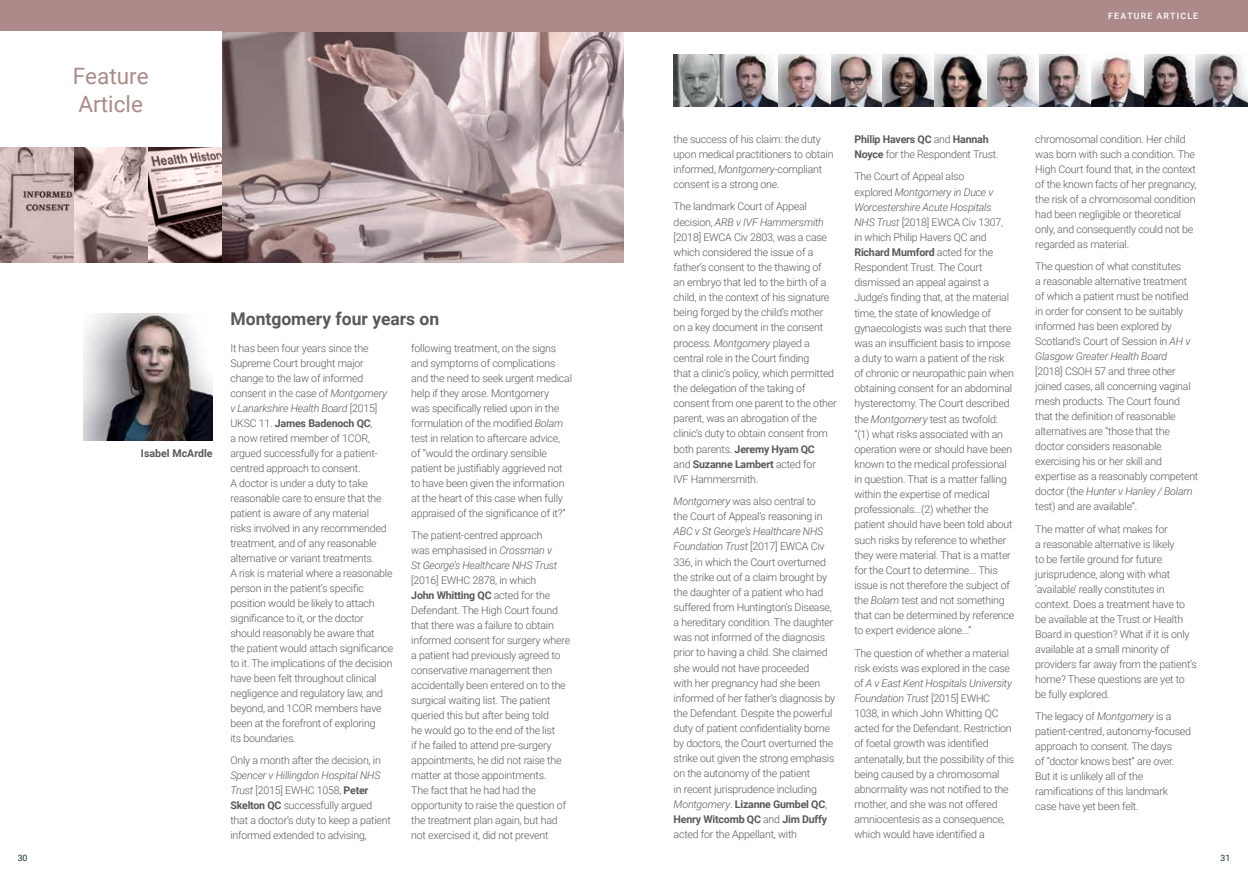
<style>
.page{position:relative;width:1248px;height:886px;background:#fff}
.page>*{position:absolute;margin:0;border:0;box-sizing:border-box;transform-origin:0 0}
.t1{font:22.5px/27.5px "Roboto";color:#ab8a89}
.t2{font:700 17.5px "Roboto";color:#58595b}
.t3{font:300 10.62px/15px "Roboto";letter-spacing:-.02em;color:#58595b}
.t4{font:700 10.62px/15.1px "Roboto";letter-spacing:-.02em;color:#58595b}
.t5{font:700 10.62px "Roboto";color:#58595b}
.t6{font:500 8.75px "Roboto";letter-spacing:.135em;color:#fff}
.t7{font:8.75px "Roboto";color:#0f351e}
.s1{font-style:italic}
.s2{font-weight:700}
.s3{font-weight:300}
</style>
<div class="page">
<div style="left:0;top:0;width:1247px;height:32px;background:#ab8a89"></div>
<svg style="left:222px;top:32px;width:402px;height:230px;background:#ac999a"></svg>
<img style="left:83px;top:314px;width:130px;height:127px">
<svg style="left:0;top:147px;width:222px;height:115px;background:#b8a19f"></svg>
<img style="left:673px;top:55px;width:574px;height:52px">
<h1 class="t1" style="left:73px;top:62px;width:77px">Feature<br>Article</h1>
<p class="t5" style="left:141px;top:446px;width:73px">Isabel McArdle</p>
<h2 class="t2" style="left:230px;top:306px;width:210px">Montgomery four years on</h2>
<p class="t3" style="left:230px;top:340px;width:164px">It has been four years since the<br>Supreme Court brought major change to the law of informed consent in the case of <span class="s1">Montgomery v Lanarkshire Health Board</span> [2015]<br>UKSC 11. <span class="s2">James Badenoch QC</span>,<br>a now retired member of 1COR, argued successfully for a patient&shy;centred approach to consent.<br>A doctor is under a duty to take reasonable care to ensure that the patient is aware of any material<br>risks involved in any recommended treatment, and of any reasonable alternative or variant treatments.<br>A risk is material where a reasonable person in the patient’s specific position would be likely to attach significance to it, or the doctor should reasonably be aware that<br>the patient would attach significance to it. The implications of the decision have been felt throughout clinical negligence and regulatory law, and beyond, and 1COR members have been at the forefront of exploring<br>its boundaries.</p>
<p class="t3" style="left:230px;top:752px;width:152px">Only a month after the decision, in</p>
<p class="t3" style="left:230px;top:767px;width:162px"><span class="s1">Spencer v Hillingdon Hospital NHS<br>Trust</span> [2015] EWHC 1058, <span class="s2">Peter<br>Skelton QC</span> successfully argued that a doctor’s duty to keep a patient informed extended to advising,</p>
<p class="t3" style="left:411px;top:340px;width:162px">following treatment, on the signs and symptoms of complications and the need to seek urgent medical help if they arose. Montgomery<br>was specifically relied upon in the formulation of the modified <span class="s1">Bolam </span>test in relation to aftercare advice, of “would the ordinary sensible patient be justifiably aggrieved not to have been given the information at the heart of this case when fully appraised of the significance of it?”</p>
<p class="t3" style="left:411px;top:527px;width:147px">The patient-centred approach was emphasised in <span class="s1">Crossman v<br>St George’s Healthcare NHS Trust</span></p>
<p class="t3" style="left:411px;top:572px;width:160px">[2016] EWHC 2878, in which<br><span class="s2">John Whitting QC</span> acted for the<br>Defendant. The High Court found that there was a failure to obtain informed consent for surgery where a patient had previously agreed to conservative management then accidentally been entered on to the surgical waiting list. The patient queried this but after being told<br>he would go to the end of the list<br>if he failed to attend pre-surgery appointments, he did not raise the matter at those appointments.<br>The fact that he had had the opportunity to raise the question of the treatment plan again, but had not exercised it, did not prevent</p>
<p class="t6" style="left:1108px;top:10px;width:91px">FEATURE ARTICLE</p>
<p class="t3" style="left:673px;top:131px;width:161px">the success of his claim: the duty upon medical practitioners to obtain informed, <span class="s1">Montgomery</span>-compliant consent is a strong one.</p>
<p class="t3" style="left:673px;top:199px;width:164px">The landmark Court of Appeal decision, <span class="s1">ARB v IVF Hammersmith </span>[2018] EWCA Civ 2803, was a case which considered the issue of a father’s consent to the thawing of<br>an embryo that led to the birth of a child, in the context of his signature being forged by the child’s mother on a key document in the consent process. <span class="s1">Montgomery</span> played a central role in the Court finding<br>that a clinic’s policy, which permitted the delegation of the taking of consent from one parent to the other parent, was an abrogation of the clinic’s duty to obtain consent from both parents. <span class="s2">Jeremy Hyam QC<br></span>and <span class="s2">Suzanne Lambert</span> acted for<br>IVF Hammersmith.</p>
<p class="t3" style="left:673px;top:493px;width:150px"><span class="s1">Montgomery</span> was also central to the Court of Appeal’s reasoning in</p>
<p class="t3" style="left:673px;top:523px;width:163px"><span class="s1">ABC v St George’s Healthcare NHS Foundation Trust</span> [2017] EWCA Civ 336, in which the Court overturned the strike out of a claim brought by the daughter of a patient who had suffered from Huntington’s Disease, a hereditary condition. The daughter was not informed of the diagnosis prior to having a child. She claimed she would not have proceeded<br>with her pregnancy had she been informed of her father’s diagnosis by the Defendant. Despite the powerful duty of patient confidentiality borne by doctors, the Court overturned the strike out given the strong emphasis on the autonomy of the patient<br>in recent jurisprudence including <span class="s1">Montgomery</span>. <span class="s2">Lizanne Gumbel QC</span>, <span class="s2">Henry Witcomb QC</span> and <span class="s2">Jim Duffy </span>acted for the Appellant, with</p>
<p class="t4" style="left:854px;top:131px;width:146px">Philip Havers QC <span class="s3">and</span> Hannah<br>Noyce <span class="s3">for the Respondent Trust.</span></p>
<p class="t3" style="left:854px;top:169px;width:161px">The Court of Appeal also<br>explored <span class="s1">Montgomery in Duce v<br>Worcestershire Acute Hospitals<br>NHS Trust</span> [2018] EWCA Civ 1307,<br>in which Philip Havers QC and<br><span class="s2">Richard Mumford</span> acted for the<br>Respondent Trust. The Court dismissed an appeal against a<br>Judge’s finding that, at the material time, the state of knowledge of gynaecologists was such that there was an insufficient basis to impose a duty to warn a patient of the risk of chronic or neuropathic pain when obtaining consent for an abdominal hysterectomy. The Court described the <span class="s1">Montgomery</span> test as twofold: “(1) what risks associated with an operation were or should have been known to the medical professional in question. That is a matter falling within the expertise of medical professionals...(2) whether the patient should have been told about such risks by reference to whether they were material. That is a matter for the Court to determine... This issue is not therefore the subject of the <span class="s1">Bolam</span> test and not something that can be determined by reference to expert evidence alone...”</p>
<p class="t3" style="left:854px;top:645px;width:161px">The question of whether a material risk exists was explored in the case of <span class="s1">A v East Kent Hospitals University Foundation Trust</span> [2015] EWHC 1038, in which John Whitting QC acted for the Defendant. Restriction of foetal growth was identified antenatally, but the possibility of this being caused by a chromosomal abnormality was not notified to the mother, and she was not offered amniocentesis as a consequence, which would have identified a</p>
<p class="t3" style="left:1035px;top:132px;width:163px">chromosomal condition. Her child was born with such a condition. The High Court found that, in the context of the known facts of her pregnancy, the risk of a chromosomal condition had been negligible or theoretical only, and consequently could not be regarded as material.</p>
<p class="t3" style="left:1035px;top:259px;width:157px">The question of what constitutes<br>a reasonable alternative treatment of which a patient must be notified in order for consent to be suitably informed has been explored by Scotland’s Court of Session in <span class="s1">AH v Glasgow Greater Health Board</span></p>
<p class="t3" style="left:1035px;top:364px;width:164px">[2018] CSOH 57 and three other joined cases, all concerning vaginal mesh products. The Court found that the definition of reasonable alternatives are “those that the doctor considers reasonable exercising his or her skill and expertise as a reasonably competent doctor (the <span class="s1">Hunter v Hanley / Bolam </span>test) and are available”.</p>
<p class="t3" style="left:1035px;top:521px;width:163px">The matter of what makes for<br>a reasonable alternative is likely<br>to be fertile ground for future jurisprudence, along with what ‘available’ really constitutes in context. Does a treatment have to be available at the Trust or Health<br>Board in question? What if it is only available at a small minority of providers far away from the patient’s home? These questions are yet to be fully explored.</p>
<p class="t3" style="left:1035px;top:708px;width:157px">The legacy of <span class="s1">Montgomery</span> is a patient-centred, autonomy-focused approach to consent. The days<br>of “doctor knows best” are over.<br>But it is unlikely all of the ramifications of this landmark case have yet been felt.</p>
<p class="t7" style="left:18px;top:852px;width:11px">30</p>
<p class="t7" style="left:1220px;top:852px;width:11px">31</p>
</div>
